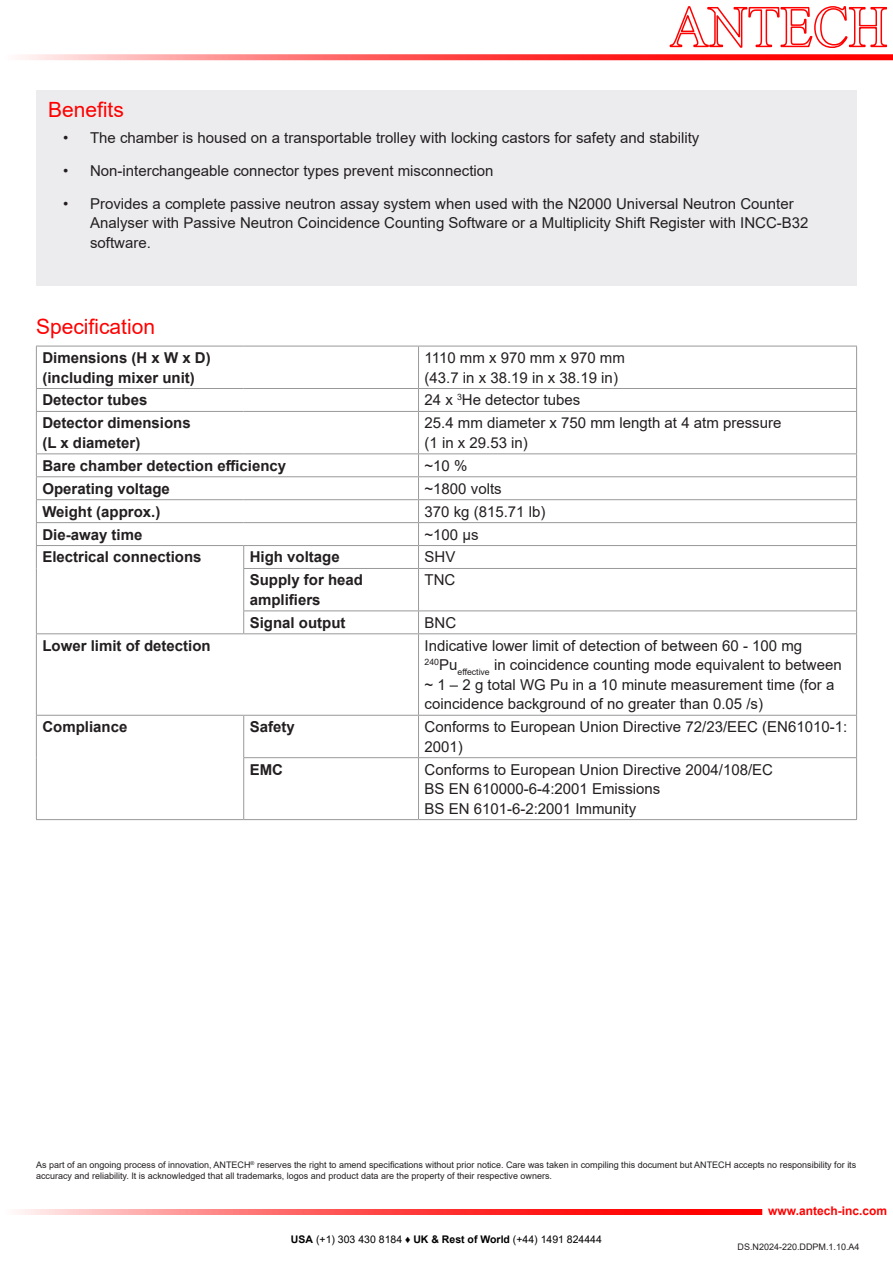
<style>
.page{position:relative;width:893px;height:1263px;background:#fff}
.page>*{position:absolute;margin:0;border:0;box-sizing:border-box;transform-origin:0 0}
.t1{font:21px "Arial";color:#f00}
.t2{font:15px/19.5px "Arial";color:#231f20}
.t3{font:700 15px/19.5px "Arial";color:#231f20}
.t4{font:700 12px "Arial";color:#f00}
.t5{font:10.5px "Arial";color:#000}
.t6{font:9px/10.8px "Arial";color:#231f20}
.s1{font-weight:700}
</style>
<div class="page">
<svg style="left:19px;top:1209px;width:743px;height:6px;background:#ff5454"></svg>
<svg style="left:22px;top:54px;width:871px;height:6px;background:#ff5a5a"></svg>
<svg style="left:669px;top:6px;width:218px;height:42px"></svg>
<hr style="left:36px;top:346px;width:208px;height:1px;background:#999">
<hr style="left:36px;top:346px;width:1px;height:42px;background:#999">
<hr style="left:244px;top:346px;width:175px;height:1px;background:#999">
<hr style="left:418px;top:346px;width:439px;height:1px;background:#999">
<hr style="left:418px;top:346px;width:1px;height:42px;background:#999">
<hr style="left:856px;top:346px;width:1px;height:42px;background:#999">
<hr style="left:36px;top:388px;width:208px;height:1px;background:#999">
<svg style="left:36px;top:389px;width:1px;height:22px"></svg>
<hr style="left:244px;top:388px;width:175px;height:1px;background:#999">
<hr style="left:418px;top:388px;width:439px;height:1px;background:#999">
<svg style="left:418px;top:389px;width:1px;height:22px"></svg>
<svg style="left:856px;top:389px;width:1px;height:22px"></svg>
<hr style="left:36px;top:411px;width:208px;height:1px;background:#999">
<hr style="left:36px;top:412px;width:1px;height:41px;background:#999">
<hr style="left:244px;top:411px;width:175px;height:1px;background:#999">
<hr style="left:418px;top:411px;width:439px;height:1px;background:#999">
<hr style="left:418px;top:412px;width:1px;height:41px;background:#999">
<hr style="left:856px;top:412px;width:1px;height:41px;background:#999">
<hr style="left:36px;top:453px;width:208px;height:1px;background:#999">
<hr style="left:244px;top:453px;width:175px;height:1px;background:#999">
<hr style="left:418px;top:453px;width:439px;height:1px;background:#999">
<hr style="left:36px;top:476px;width:208px;height:1px;background:#999">
<hr style="left:244px;top:476px;width:175px;height:1px;background:#999">
<hr style="left:418px;top:476px;width:439px;height:1px;background:#999">
<hr style="left:36px;top:499px;width:208px;height:1px;background:#999">
<hr style="left:244px;top:499px;width:175px;height:1px;background:#999">
<hr style="left:418px;top:499px;width:439px;height:1px;background:#999">
<hr style="left:36px;top:522px;width:208px;height:1px;background:#999">
<hr style="left:244px;top:522px;width:175px;height:1px;background:#999">
<hr style="left:418px;top:522px;width:439px;height:1px;background:#999">
<hr style="left:36px;top:545px;width:208px;height:1px;background:#999">
<svg style="left:36px;top:454px;width:1px;height:114px"></svg>
<hr style="left:244px;top:545px;width:175px;height:1px;background:#999">
<hr style="left:36px;top:568px;width:1px;height:43px;background:#999">
<hr style="left:243px;top:568px;width:176px;height:1px;background:#999">
<svg style="left:36px;top:611px;width:1px;height:22px"></svg>
<hr style="left:243px;top:610px;width:176px;height:1px;background:#999">
<hr style="left:36px;top:634px;width:1px;height:81px;background:#999">
<hr style="left:36px;top:716px;width:1px;height:42px;background:#999">
<hr style="left:36px;top:758px;width:1px;height:61px;background:#999">
<svg style="left:243px;top:546px;width:1px;height:22px"></svg>
<hr style="left:418px;top:545px;width:439px;height:1px;background:#999">
<svg style="left:418px;top:454px;width:1px;height:114px"></svg>
<svg style="left:856px;top:454px;width:1px;height:114px"></svg>
<hr style="left:243px;top:569px;width:1px;height:41px;background:#999">
<hr style="left:418px;top:568px;width:439px;height:1px;background:#999">
<hr style="left:418px;top:569px;width:1px;height:41px;background:#999">
<hr style="left:856px;top:569px;width:1px;height:41px;background:#999">
<svg style="left:243px;top:611px;width:1px;height:22px"></svg>
<hr style="left:418px;top:610px;width:439px;height:1px;background:#999">
<svg style="left:418px;top:611px;width:1px;height:22px"></svg>
<svg style="left:856px;top:611px;width:1px;height:22px"></svg>
<hr style="left:418px;top:634px;width:1px;height:81px;background:#999">
<hr style="left:856px;top:634px;width:1px;height:81px;background:#999">
<hr style="left:243px;top:716px;width:1px;height:41px;background:#999">
<hr style="left:418px;top:716px;width:1px;height:41px;background:#999">
<hr style="left:856px;top:716px;width:1px;height:41px;background:#999">
<hr style="left:243px;top:758px;width:1px;height:61px;background:#999">
<hr style="left:418px;top:758px;width:1px;height:61px;background:#999">
<hr style="left:856px;top:758px;width:1px;height:61px;background:#999">
<hr style="left:36px;top:633px;width:208px;height:1px;background:#999">
<hr style="left:244px;top:633px;width:175px;height:1px;background:#999">
<hr style="left:418px;top:633px;width:439px;height:1px;background:#999">
<hr style="left:36px;top:715px;width:208px;height:1px;background:#999">
<hr style="left:244px;top:715px;width:175px;height:1px;background:#999">
<hr style="left:418px;top:715px;width:439px;height:1px;background:#999">
<hr style="left:243px;top:757px;width:176px;height:1px;background:#999">
<hr style="left:418px;top:757px;width:439px;height:1px;background:#999">
<hr style="left:36px;top:819px;width:208px;height:1px;background:#999">
<hr style="left:244px;top:819px;width:175px;height:1px;background:#999">
<hr style="left:418px;top:819px;width:439px;height:1px;background:#999">
<div style="left:36px;top:90px;width:821px;height:196px;background:#ececee"></div>
<p class="t1" style="left:48px;top:95px;width:77px">Benefits</p>
<p class="t2" style="left:63px;top:128px;width:638px">• The chamber is housed on a transportable trolley with locking castors for safety and stability</p>
<p class="t2" style="left:63px;top:161px;width:432px">• Non-interchangeable connector types prevent misconnection</p>
<p class="t2" style="left:90px;top:194px;width:720px;text-indent:-27px">• Provides a complete passive neutron assay system when used with the N2000 Universal Neutron Counter<br>Analyser with Passive Neutron Coincidence Counting Software or a Multiplicity Shift Register with INCC-B32 software.</p>
<p class="t1" style="left:36px;top:312px;width:121px">Specification</p>
<p class="t3" style="left:42px;top:348px;width:170px">Dimensions (H x W x D)</p>
<p class="t3" style="left:42px;top:368px;width:154px">(including mixer unit)</p>
<p class="t2" style="left:424px;top:348px;width:202px">1110 mm x 970 mm x 970 mm</p>
<p class="t2" style="left:424px;top:367px;width:195px">(43.7 in x 38.19 in x 38.19 in)</p>
<p class="t3" style="left:42px;top:391px;width:107px">Detector tubes</p>
<p class="t2" style="left:424px;top:390px;width:157px">24 x <sup>3</sup>He detector tubes</p>
<p class="t3" style="left:42px;top:413px;width:150px">Detector dimensions</p>
<p class="t3" style="left:42px;top:433px;width:100px">(L x diameter)</p>
<p class="t2" style="left:424px;top:413px;width:358px">25.4 mm diameter x 750 mm length at 4 atm pressure</p>
<p class="t2" style="left:424px;top:433px;width:105px">(1 in x 29.53 in)</p>
<p class="t3" style="left:42px;top:456px;width:245px">Bare chamber detection efficiency</p>
<p class="t2" style="left:424px;top:456px;width:44px">~10 %</p>
<p class="t3" style="left:42px;top:479px;width:129px">Operating voltage</p>
<p class="t2" style="left:424px;top:479px;width:79px">~1800 volts</p>
<p class="t3" style="left:42px;top:502px;width:120px">Weight (approx.)</p>
<p class="t2" style="left:424px;top:501px;width:122px">370 kg (815.71 lb)</p>
<p class="t3" style="left:42px;top:525px;width:102px">Die-away time</p>
<p class="t2" style="left:424px;top:524px;width:56px">~100 µs</p>
<p class="t3" style="left:42px;top:548px;width:161px">Electrical connections</p>
<p class="t3" style="left:250px;top:548px;width:92px">High voltage</p>
<p class="t2" style="left:424px;top:547px;width:32px">SHV</p>
<p class="t3" style="left:250px;top:570px;width:115px">Supply for head amplifiers</p>
<p class="t2" style="left:424px;top:570px;width:32px">TNC</p>
<p class="t3" style="left:250px;top:613px;width:97px">Signal output</p>
<p class="t2" style="left:424px;top:613px;width:33px">BNC</p>
<p class="t3" style="left:42px;top:636px;width:170px">Lower limit of detection</p>
<p class="t2" style="left:424px;top:636px;width:419px">Indicative lower limit of detection of between 60 - 100 mg <sup>240</sup>Pu<sub>effective</sub> in coincidence counting mode equivalent to between ~ 1 – 2 g total WG Pu in a 10 minute measurement time (for a coincidence background of no greater than 0.05 /s)</p>
<p class="t3" style="left:42px;top:717px;width:87px">Compliance</p>
<p class="t3" style="left:250px;top:717px;width:47px">Safety</p>
<p class="t2" style="left:424px;top:717px;width:424px">Conforms to European Union Directive 72/23/EEC (EN61010-1:<br>2001)</p>
<p class="t3" style="left:250px;top:760px;width:35px">EMC</p>
<p class="t2" style="left:424px;top:759px;width:350px">Conforms to European Union Directive 2004/108/EC</p>
<p class="t2" style="left:424px;top:779px;width:237px">BS EN 610000-6-4:2001 Emissions</p>
<p class="t2" style="left:424px;top:798px;width:213px">BS EN 6101-6-2:2001 Immunity</p>
<p class="t6" style="left:36px;top:1160px;width:822px">As part of an ongoing process of innovation, ANTECH<sup>®</sup> reserves the right to amend specifications without prior notice. Care was taken in compiling this document but ANTECH accepts no responsibility for its accuracy and reliability. It is acknowledged that all trademarks, logos and product data are the property of their respective owners.</p>
<p class="t5" style="left:291px;top:1232px;width:312px"><span class="s1">USA</span> (+1) 303 430 8184 ♦ <span class="s1">UK &amp; Rest of World</span> (+44) 1491 824444</p>
<p class="t4" style="left:768px;top:1202px;width:120px">www.antech-inc.com</p>
<p class="t6" style="left:737px;top:1241px;width:124px">DS.N2024-220.DDPM.1.10.A4</p>
</div>
